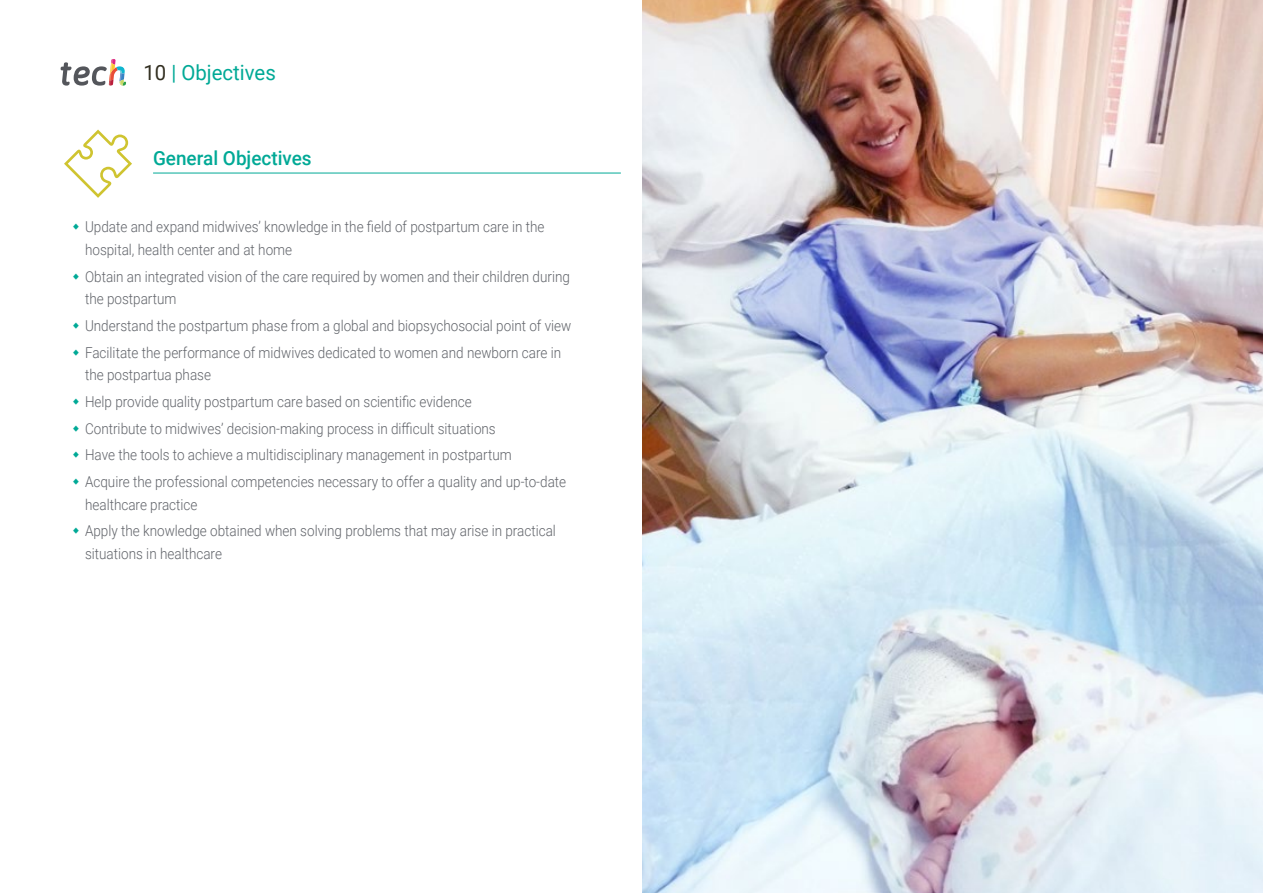
<style>
.page{position:relative;width:1263px;height:893px;background:#fff}
.page>*{position:absolute;margin:0;border:0;box-sizing:border-box;transform-origin:0 0}
.t1{font:21px "Roboto";color:#00a996}
.t2{font:500 19.5px "Roboto";color:#00a996}
.t3{font:300 15px/26.7px "Roboto";color:#61646a;scale:.9 1}
.s1{color:#312e20}
</style>
<div class="page">
<img style="left:642px;top:0;width:621px;height:893px">
<hr style="left:153px;top:173px;width:468px;height:1px;background:#00a996">
<svg style="left:64px;top:130px;width:68px;height:68px"></svg>
<svg style="left:61px;top:59px;width:65px;height:27px"></svg>
<h1 class="t1" style="left:144px;top:57px;width:134px"><span class="s1">10</span> | Objectives</h1>
<h2 class="t2" style="left:153px;top:144px;width:160px">General Objectives</h2>
<p class="t3" style="left:85px;top:215px;width:512px;line-height:22.5px">Update and expand midwives’ knowledge in the field of postpartum care in the hospital, health center and at home</p>
<p class="t3" style="left:85px;top:264px;width:540px;line-height:22.5px">Obtain an integrated vision of the care required by women and their children during the postpartum</p>
<p class="t3" style="left:85px;top:312px;width:542px">Understand the postpartum phase from a global and biopsychosocial point of view<br>Facilitate the performance of midwives dedicated to women and newborn care in</p>
<p class="t3" style="left:85px;top:361px;width:536px">the postpartua phase<br>Help provide quality postpartum care based on scientific evidence<br>Contribute to midwives’ decision-making process in difficult situations<br>Have the tools to achieve a multidisciplinary management in postpartum<br>Acquire the professional competencies necessary to offer a quality and up-to-date</p>
<p class="t3" style="left:85px;top:490px;width:525px">healthcare practice<br>Apply the knowledge obtained when solving problems that may arise in practical</p>
<p class="t3" style="left:85px;top:540px;width:154px">situations in healthcare</p>
</div>
